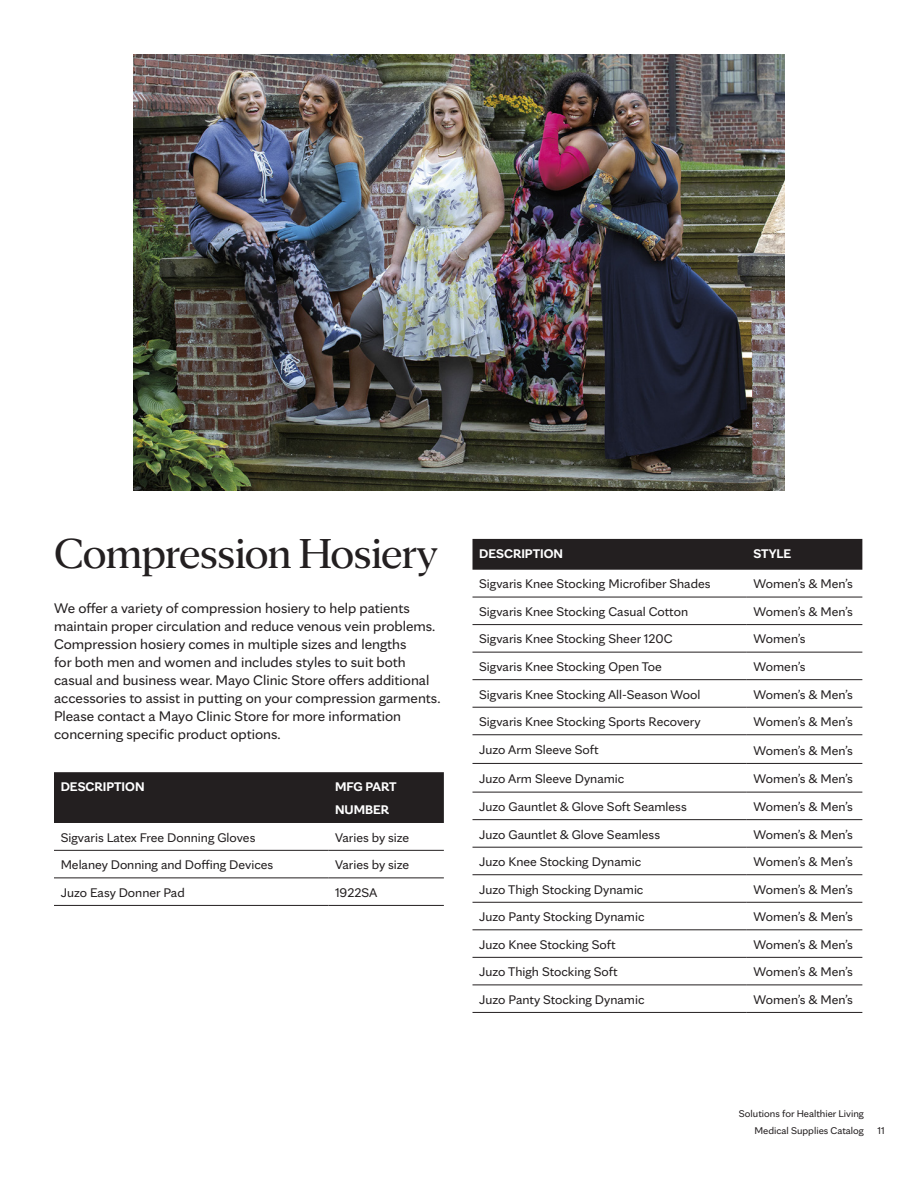
<style>
.page{position:relative;width:918px;height:1188px;background:#fff}
.page>*{position:absolute;margin:0;border:0;box-sizing:border-box;transform-origin:0 0}
.Catalog_catagory_headers{font:45px "Mayo Clinic Serif Display";letter-spacing:-.015em;color:#231f20}
.MC_-_HEADLINE{font:15px/18px "Mayo Clinic Sans";color:#231f20}
.MC_-_TABLE_-_Data__Left{font:13.5px "Mayo Clinic Sans";color:#231f20}
.MC_-_TABLE_-_Row_Group_-_Reverse{font:700 13.5px "Mayo Clinic Sans";color:#fff}
.MC_-_BODY{font:13.5px "Mayo Clinic Sans";color:#231f20}
.t1{font:10.5px/17.2px "Mayo Clinic Sans";color:#231f20;text-align:right}
</style>
<div class="page">
<img style="left:134px;top:54px;width:650px;height:437px">
<div style="left:472px;top:539px;width:390px;height:31px;background:#231f20"></div>
<hr style="left:472px;top:597px;width:275px;height:1px;background:#231f20">
<hr style="left:747px;top:597px;width:115px;height:1px;background:#231f20">
<hr style="left:472px;top:624px;width:275px;height:1px;background:#231f20">
<hr style="left:747px;top:624px;width:115px;height:1px;background:#231f20">
<hr style="left:472px;top:652px;width:275px;height:1px;background:#231f20">
<hr style="left:747px;top:652px;width:115px;height:1px;background:#231f20">
<hr style="left:472px;top:679px;width:275px;height:1px;background:#231f20">
<hr style="left:747px;top:679px;width:115px;height:1px;background:#231f20">
<hr style="left:472px;top:707px;width:275px;height:1px;background:#231f20">
<hr style="left:747px;top:707px;width:115px;height:1px;background:#231f20">
<hr style="left:472px;top:734px;width:275px;height:1px;background:#231f20">
<hr style="left:747px;top:734px;width:115px;height:1px;background:#231f20">
<hr style="left:472px;top:763px;width:275px;height:1px;background:#231f20">
<hr style="left:747px;top:763px;width:115px;height:1px;background:#231f20">
<hr style="left:472px;top:792px;width:275px;height:1px;background:#231f20">
<hr style="left:747px;top:792px;width:115px;height:1px;background:#231f20">
<hr style="left:472px;top:819px;width:275px;height:1px;background:#231f20">
<hr style="left:747px;top:819px;width:115px;height:1px;background:#231f20">
<hr style="left:472px;top:847px;width:275px;height:1px;background:#231f20">
<hr style="left:747px;top:847px;width:115px;height:1px;background:#231f20">
<hr style="left:472px;top:874px;width:275px;height:1px;background:#231f20">
<hr style="left:747px;top:874px;width:115px;height:1px;background:#231f20">
<hr style="left:472px;top:902px;width:275px;height:1px;background:#231f20">
<hr style="left:747px;top:902px;width:115px;height:1px;background:#231f20">
<hr style="left:472px;top:930px;width:275px;height:1px;background:#231f20">
<hr style="left:747px;top:930px;width:115px;height:1px;background:#231f20">
<hr style="left:472px;top:957px;width:275px;height:1px;background:#231f20">
<hr style="left:747px;top:957px;width:115px;height:1px;background:#231f20">
<hr style="left:472px;top:985px;width:275px;height:1px;background:#231f20">
<hr style="left:747px;top:985px;width:115px;height:1px;background:#231f20">
<hr style="left:472px;top:1012px;width:275px;height:1px;background:#231f20">
<hr style="left:747px;top:1012px;width:115px;height:1px;background:#231f20">
<div style="left:54px;top:772px;width:390px;height:51px;background:#231f20"></div>
<hr style="left:54px;top:850px;width:274px;height:1px;background:#231f20">
<hr style="left:328px;top:850px;width:116px;height:1px;background:#231f20">
<hr style="left:54px;top:878px;width:274px;height:1px;background:#231f20">
<hr style="left:328px;top:878px;width:116px;height:1px;background:#231f20">
<hr style="left:54px;top:905px;width:274px;height:1px;background:#231f20">
<hr style="left:328px;top:905px;width:116px;height:1px;background:#231f20">
<p class="Catalog_catagory_headers" style="left:54px;top:519px;width:385px">Compression Hosiery</p>
<p class="MC_-_HEADLINE" style="left:54px;top:598px;width:388px">We offer a variety of compression hosiery to help patients maintain proper circulation and reduce venous vein problems.<br>Compression hosiery comes in multiple sizes and lengths<br>for both men and women and includes styles to suit both casual and business wear. Mayo Clinic Store offers additional accessories to assist in putting on your compression garments.<br>Please contact a Mayo Clinic Store for more information concerning specific product options.</p>
<p class="MC_-_TABLE_-_Row_Group_-_Reverse" style="left:61px;top:776px;width:85px">DESCRIPTION</p>
<p class="MC_-_TABLE_-_Row_Group_-_Reverse" style="left:335px;top:776px;width:63px">MFG PART</p>
<p class="MC_-_TABLE_-_Row_Group_-_Reverse" style="left:335px;top:799px;width:56px">NUMBER</p>
<p class="MC_-_TABLE_-_Data__Left" style="left:61px;top:827px;width:196px">Sigvaris Latex Free Donning Gloves</p>
<p class="MC_-_TABLE_-_Data__Left" style="left:335px;top:827px;width:76px">Varies by size</p>
<p class="MC_-_TABLE_-_Data__Left" style="left:61px;top:854px;width:214px">Melaney Donning and Doffing Devices</p>
<p class="MC_-_TABLE_-_Data__Left" style="left:335px;top:854px;width:76px">Varies by size</p>
<p class="MC_-_TABLE_-_Data__Left" style="left:61px;top:882px;width:126px">Juzo Easy Donner Pad</p>
<p class="MC_-_TABLE_-_Data__Left" style="left:335px;top:882px;width:44px">1922SA</p>
<p class="MC_-_TABLE_-_Row_Group_-_Reverse" style="left:479px;top:543px;width:85px">DESCRIPTION</p>
<p class="MC_-_TABLE_-_Row_Group_-_Reverse" style="left:754px;top:543px;width:39px">STYLE</p>
<p class="MC_-_TABLE_-_Data__Left" style="left:479px;top:573px;width:233px">Sigvaris Knee Stocking Microfiber Shades</p>
<p class="MC_-_TABLE_-_Data__Left" style="left:754px;top:573px;width:101px">Women’s &amp; Men’s</p>
<p class="MC_-_TABLE_-_Data__Left" style="left:479px;top:601px;width:210px">Sigvaris Knee Stocking Casual Cotton</p>
<p class="MC_-_TABLE_-_Data__Left" style="left:754px;top:601px;width:101px">Women’s &amp; Men’s</p>
<p class="MC_-_TABLE_-_Data__Left" style="left:479px;top:629px;width:195px">Sigvaris Knee Stocking Sheer 120C</p>
<p class="MC_-_TABLE_-_Data__Left" style="left:754px;top:629px;width:54px">Women’s</p>
<p class="MC_-_TABLE_-_Data__Left" style="left:479px;top:656px;width:184px">Sigvaris Knee Stocking Open Toe</p>
<p class="MC_-_TABLE_-_Data__Left" style="left:754px;top:656px;width:54px">Women’s</p>
<p class="MC_-_TABLE_-_Data__Left" style="left:479px;top:684px;width:223px">Sigvaris Knee Stocking All-Season Wool</p>
<p class="MC_-_TABLE_-_Data__Left" style="left:754px;top:684px;width:101px">Women’s &amp; Men’s</p>
<p class="MC_-_TABLE_-_Data__Left" style="left:479px;top:711px;width:223px">Sigvaris Knee Stocking Sports Recovery</p>
<p class="MC_-_TABLE_-_Data__Left" style="left:754px;top:711px;width:101px">Women’s &amp; Men’s</p>
<p class="MC_-_TABLE_-_Data__Left" style="left:479px;top:739px;width:121px">Juzo Arm Sleeve Soft</p>
<p class="MC_-_BODY" style="left:754px;top:740px;width:101px">Women’s &amp; Men’s</p>
<p class="MC_-_TABLE_-_Data__Left" style="left:479px;top:768px;width:147px">Juzo Arm Sleeve Dynamic</p>
<p class="MC_-_BODY" style="left:754px;top:769px;width:101px">Women’s &amp; Men’s</p>
<p class="MC_-_TABLE_-_Data__Left" style="left:479px;top:796px;width:209px">Juzo Gauntlet &amp; Glove Soft Seamless</p>
<p class="MC_-_TABLE_-_Data__Left" style="left:754px;top:796px;width:101px">Women’s &amp; Men’s</p>
<p class="MC_-_TABLE_-_Data__Left" style="left:479px;top:824px;width:182px">Juzo Gauntlet &amp; Glove Seamless</p>
<p class="MC_-_TABLE_-_Data__Left" style="left:754px;top:824px;width:101px">Women’s &amp; Men’s</p>
<p class="MC_-_TABLE_-_Data__Left" style="left:479px;top:851px;width:164px">Juzo Knee Stocking Dynamic</p>
<p class="MC_-_TABLE_-_Data__Left" style="left:754px;top:851px;width:101px">Women’s &amp; Men’s</p>
<p class="MC_-_TABLE_-_Data__Left" style="left:479px;top:879px;width:166px">Juzo Thigh Stocking Dynamic</p>
<p class="MC_-_TABLE_-_Data__Left" style="left:754px;top:879px;width:101px">Women’s &amp; Men’s</p>
<p class="MC_-_TABLE_-_Data__Left" style="left:479px;top:906px;width:167px">Juzo Panty Stocking Dynamic</p>
<p class="MC_-_TABLE_-_Data__Left" style="left:754px;top:906px;width:101px">Women’s &amp; Men’s</p>
<p class="MC_-_TABLE_-_Data__Left" style="left:479px;top:934px;width:138px">Juzo Knee Stocking Soft</p>
<p class="MC_-_TABLE_-_Data__Left" style="left:754px;top:934px;width:101px">Women’s &amp; Men’s</p>
<p class="MC_-_TABLE_-_Data__Left" style="left:479px;top:961px;width:140px">Juzo Thigh Stocking Soft</p>
<p class="MC_-_TABLE_-_Data__Left" style="left:754px;top:961px;width:101px">Women’s &amp; Men’s</p>
<p class="MC_-_TABLE_-_Data__Left" style="left:479px;top:989px;width:167px">Juzo Panty Stocking Dynamic</p>
<p class="MC_-_TABLE_-_Data__Left" style="left:754px;top:989px;width:101px">Women’s &amp; Men’s</p>
<p class="t1" style="left:739px;top:1104px;width:127px">Solutions for Healthier Living<br>Medical Supplies Catalog</p>
<p class="t1" style="left:878px;top:1121px;width:9px">11</p>
</div>
